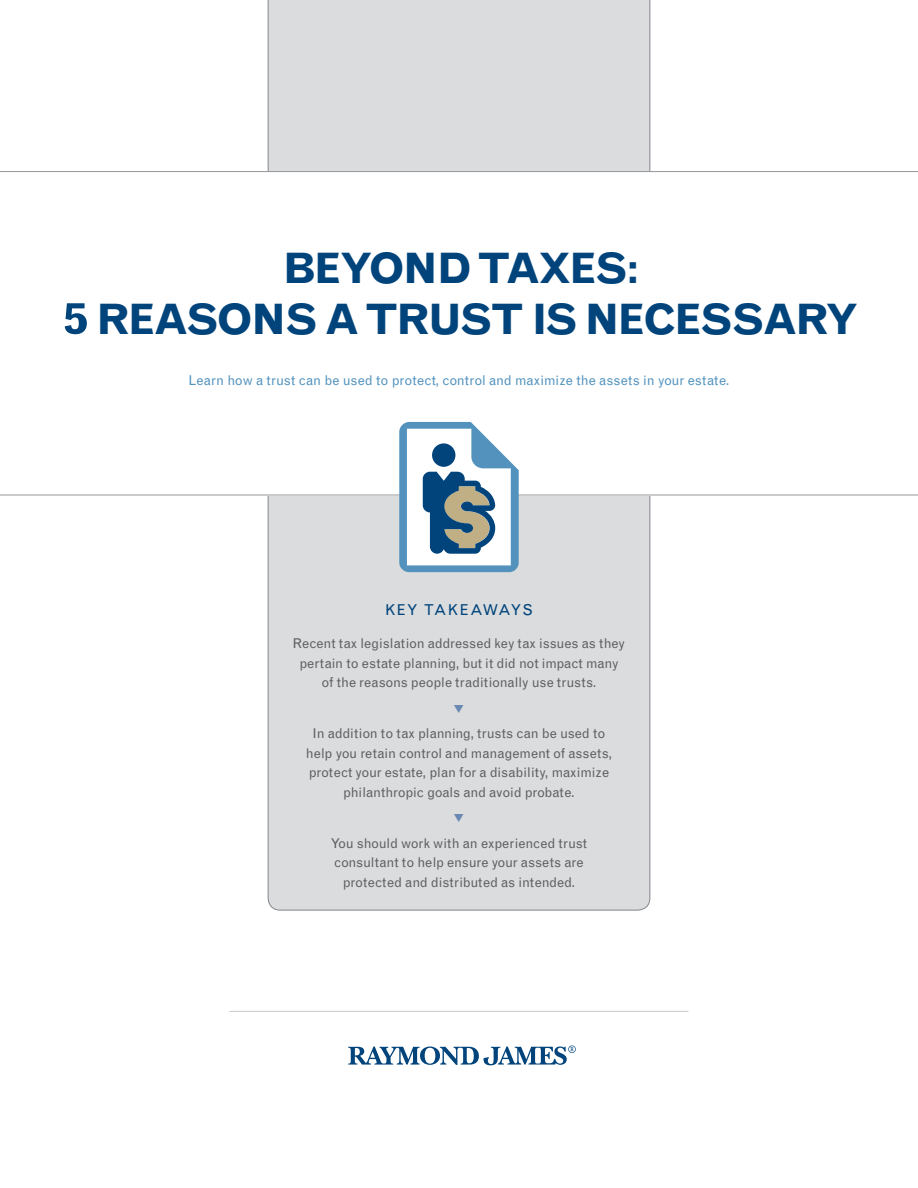
<style>
.page{position:relative;width:918px;height:1188px;background:#fff}
.page>*{position:absolute;margin:0;border:0;box-sizing:border-box;transform-origin:0 0}
.t1{font:700 42px/51px "Grotesque MTRJ Corrected";letter-spacing:-.05em;color:#00447b;text-align:center}
.t2{font:15px "Grotesque MTRJ Corrected";letter-spacing:.075em;color:#00447b}
.MainBody{font:13.5px/19.5px "Grotesque MTRJ Corrected";letter-spacing:-.005em;color:#5f5f62;text-align:center}
.t3{font:13.5px "Grotesque MTRJ Corrected";color:#5292bd}
</style>
<div class="page">
<svg style="left:348px;top:1046px;width:228px;height:19px"></svg>
<hr style="left:230px;top:1011px;width:458px;height:1px;background:#c7c8ca">
<div style="left:268px;top:0;width:382px;height:910px;background:#dbdcde"></div>
<div style="left:37px;top:172px;width:853px;height:323px;background:#fff"></div>
<hr style="left:0;top:171px;width:918px;height:1px;background:#949699">
<hr style="left:0;top:495px;width:918px;height:1px;background:#949699">
<svg style="left:399px;top:422px;width:120px;height:150px"></svg>
<svg style="left:454px;top:705px;width:10px;height:8px"></svg>
<svg style="left:454px;top:814px;width:10px;height:8px"></svg>
<p class="t1" style="left:64px;top:243px;width:797px">BEYOND TAXES:<br>5 REASONS A TRUST IS NECESSARY</p>
<p class="t3" style="left:188px;top:372px;width:543px">Learn how a trust can be used to protect, control and maximize the assets in your estate.</p>
<p class="t2" style="left:385px;top:601px;width:149px">KEY TAKEAWAYS</p>
<p class="MainBody" style="left:293px;top:634px;width:334px">Recent tax legislation addressed key tax issues as they pertain to estate planning, but it did not impact many of the reasons people traditionally use trusts.</p>
<p class="MainBody" style="left:306px;top:724px;width:308px">In addition to tax planning, trusts can be used to help you retain control and management of assets, protect your estate, plan for a disability, maximize philanthropic goals and avoid probate.</p>
<p class="MainBody" style="left:331px;top:833px;width:258px">You should work with an experienced trust consultant to help ensure your assets are protected and distributed as intended.</p>
</div>
